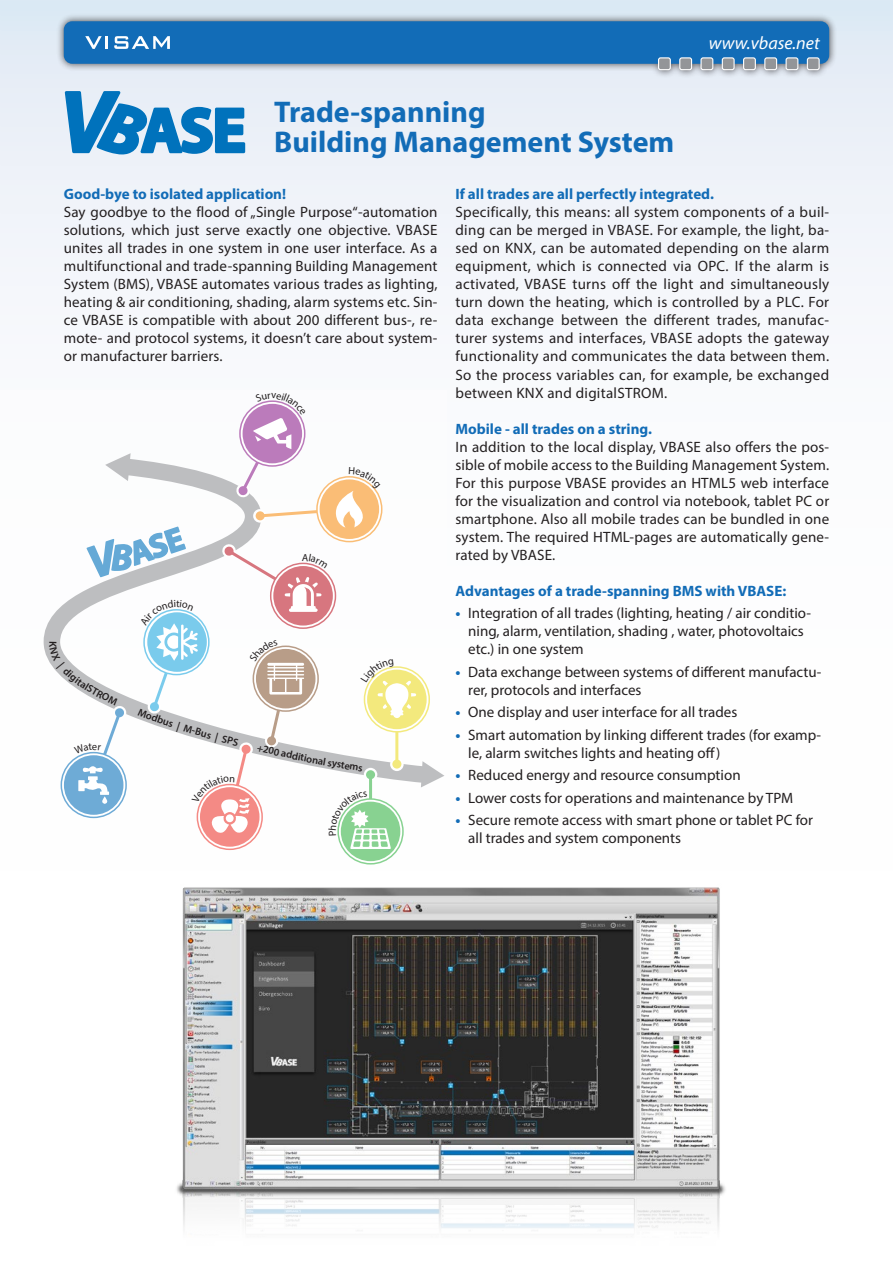
<style>
.page{position:relative;width:893px;height:1263px;background:#fff}
.page>*{position:absolute;margin:0;border:0;box-sizing:border-box;transform-origin:0 0}
.t1{font:700 30px "Myriad Pro";color:#126cb7}
.t2{font:italic 18px "Myriad Pro";color:#fff}
.t3{font:15px/18px "Myriad Pro";color:#231f20}
.t4{font:700 15px "Myriad Pro";color:#126cb7}
.t5{font:600 10.5px "Myriad Pro";color:#231f20}
.s1{font-weight:700;color:#126cb7}
</style>
<div class="page">
<div style="left:1px;top:1px;width:891px;height:1231px;background:linear-gradient(to bottom,#ecf1f8,#fff)"></div>
<hr style="left:0;top:0;width:893px;height:1px;background:#126cb7">
<div style="left:56px;top:14px;width:781px;height:64px;background:#231f20;opacity:.75"></div>
<div style="left:64px;top:21px;width:765px;height:43px;background:#126cb7;border-radius:9px"></div>
<div style="left:807px;top:58px;width:12px;height:12px;background:#939598;border-radius:2px"></div>
<div style="left:807px;top:57px;width:13px;height:13px;border:1px solid #fff;border-radius:2px"></div>
<div style="left:786px;top:58px;width:12px;height:12px;background:#939598;border-radius:2px"></div>
<div style="left:785px;top:57px;width:13px;height:13px;border:1px solid #fff;border-radius:2px"></div>
<div style="left:765px;top:58px;width:12px;height:12px;background:#939598;border-radius:2px"></div>
<div style="left:764px;top:57px;width:13px;height:13px;border:1px solid #fff;border-radius:2px"></div>
<div style="left:744px;top:58px;width:11px;height:12px;background:#939598;border-radius:2px"></div>
<div style="left:743px;top:57px;width:13px;height:13px;border:1px solid #fff;border-radius:2px"></div>
<div style="left:722px;top:58px;width:12px;height:12px;background:#939598;border-radius:2px"></div>
<div style="left:722px;top:57px;width:13px;height:13px;border:1px solid #fff;border-radius:2px"></div>
<div style="left:680px;top:58px;width:12px;height:12px;background:#939598;border-radius:2px"></div>
<div style="left:679px;top:57px;width:13px;height:13px;border:1px solid #fff;border-radius:2px"></div>
<div style="left:658px;top:58px;width:12px;height:12px;background:#939598;border-radius:2px"></div>
<div style="left:658px;top:57px;width:13px;height:13px;border:1px solid #fff;border-radius:2px"></div>
<div style="left:701px;top:58px;width:12px;height:12px;background:#939598;border-radius:2px"></div>
<div style="left:700px;top:57px;width:13px;height:13px;border:1px solid #fff;border-radius:2px"></div>
<svg style="left:85px;top:36px;width:23px;height:13px"></svg>
<svg style="left:114px;top:36px;width:56px;height:13px"></svg>
<img style="left:153px;top:866px;width:587px;height:366px">
<svg style="left:65px;top:91px;width:180px;height:63px"></svg>
<div style="left:0;top:390px;width:446px;height:476px;background:#fff"></div>
<svg style="left:49px;top:400px;width:395px;height:449px"></svg>
<p class="t2" style="left:709px;top:32px;width:112px">www.vbase.net</p>
<p class="t1" style="left:274px;top:92px;width:213px">Trade-spanning</p>
<p class="t1" style="left:274px;top:122px;width:402px">Building Management System</p>
<p class="t4" style="left:64px;top:185px;width:224px">Good-bye to isolated application!</p>
<p class="t3" style="left:64px;top:203px;width:375px;text-align:justify">Say goodbye to the flood of „Single Purpose“-automation solutions, which just serve exactly one objective. VBASE unites all trades in one system in one user interface. As a multifunctional and trade-spanning Building Management System (BMS), VBASE automates various trades as lighting, heating &amp; air conditioning, shading, alarm systems etc. Sin&shy;ce VBASE is compatible with about 200 different bus-, re&shy;mote- and protocol systems, it doesn’t care about system&shy;or manufacturer barriers.</p>
<p class="t4" style="left:455px;top:185px;width:260px">If all trades are all perfectly integrated.</p>
<p class="t3" style="left:455px;top:203px;width:375px;text-align:justify">Specifically, this means: all system components of a buil&shy;ding can be merged in VBASE. For example, the light, ba&shy;sed on KNX, can be automated depending on the alarm equipment, which is connected via OPC. If the alarm is activated, VBASE turns off the light and simultaneously turn down the heating, which is controlled by a PLC. For data exchange between the different trades, manufac&shy;turer systems and interfaces, VBASE adopts the gateway functionality and communicates the data between them.<br>So the process variables can, for example, be exchanged between KNX and digitalSTROM.</p>
<p class="t4" style="left:455px;top:419px;width:198px">Mobile - all trades on a string.</p>
<p class="t3" style="left:455px;top:437px;width:375px;text-align:justify">In addition to the local display, VBASE also offers the pos&shy;sible of mobile access to the Building Management System.<br>For this purpose VBASE provides an HTML5 web interface for the visualization and control via notebook, tablet PC or smartphone. Also all mobile trades can be bundled in one system. The required HTML-pages are automatically gene&shy;rated by VBASE.</p>
<p class="t4" style="left:455px;top:581px;width:332px">Advantages of a trade-spanning BMS with VBASE:</p>
<p class="t3" style="left:468px;top:604px;width:344px;text-indent:-13px"><span class="s1">•</span> Integration of all trades (lighting, heating / air conditio&shy;ning, alarm, ventilation, shading , water, photovoltaics etc.) in one system</p>
<p class="t3" style="left:468px;top:662px;width:355px;text-indent:-13px"><span class="s1">•</span> Data exchange between systems of different manufactu&shy;rer, protocols and interfaces</p>
<p class="t3" style="left:455px;top:703px;width:283px"><span class="s1">•</span> One display and user interface for all trades</p>
<p class="t3" style="left:468px;top:725px;width:354px;text-indent:-13px"><span class="s1">•</span> Smart automation by linking different trades (for examp&shy;le, alarm switches lights and heating off)</p>
<p class="t3" style="left:455px;top:766px;width:287px"><span class="s1">•</span> Reduced energy and resource consumption</p>
<p class="t3" style="left:455px;top:788px;width:339px"><span class="s1">•</span> Lower costs for operations and maintenance by TPM</p>
<p class="t3" style="left:468px;top:811px;width:346px;text-indent:-13px"><span class="s1">•</span> Secure remote access with smart phone or tablet PC for all trades and system components</p>
<p class="t5" style="left:275px;top:745px;width:26px;rotate:12deg">0 add</p>
<p class="t5" style="left:299px;top:750px;width:27px;rotate:11deg">itiona</p>
<p class="t5" style="left:324px;top:755px;width:23px;rotate:10deg">l syst</p>
</div>
